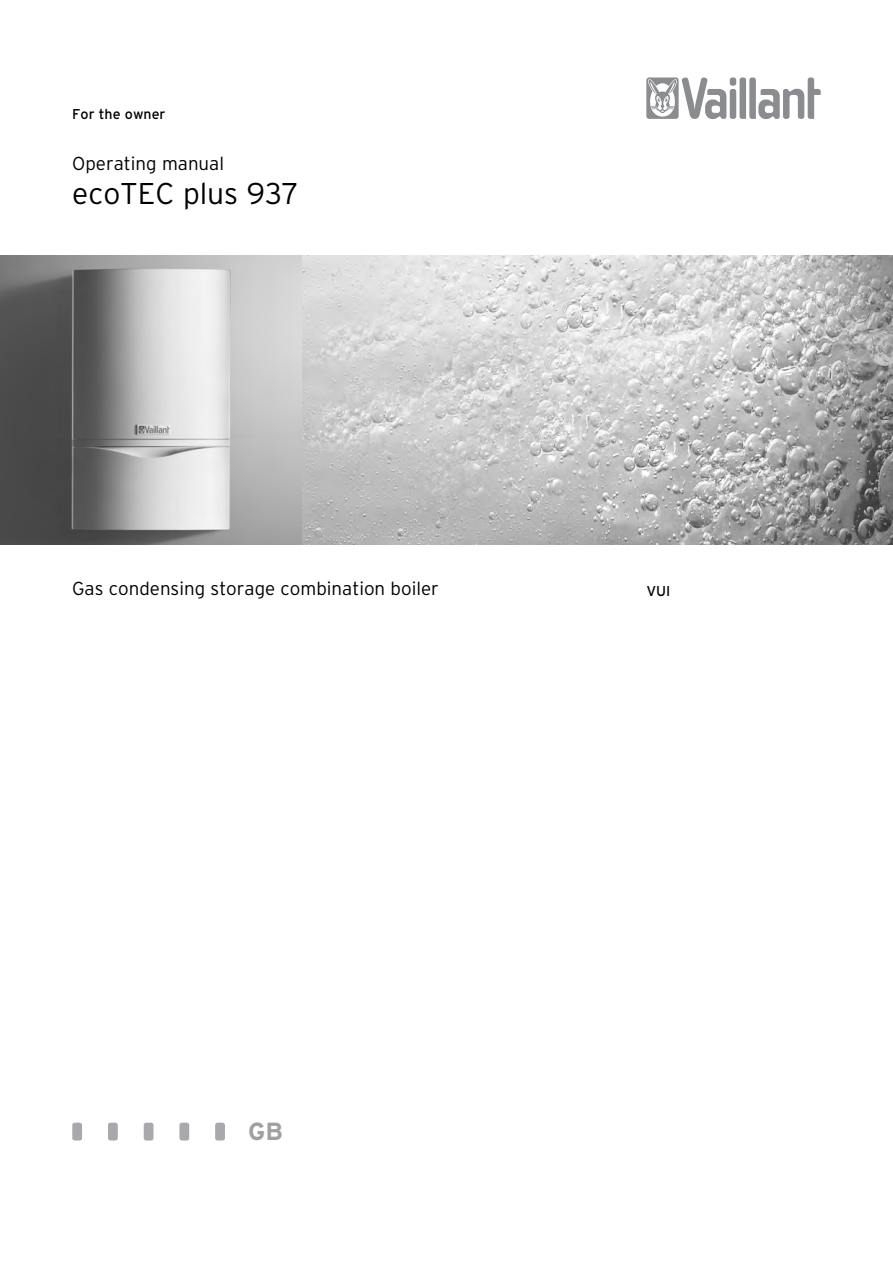
<style>
.page{position:relative;width:893px;height:1263px;background:#fff}
.page>*{position:absolute;margin:0;border:0;box-sizing:border-box;transform-origin:0 0}
.t1{font:300 30px "Interstate OT";color:#000}
.t2{font:700 24.75px "Interstate OT";color:#a0a0a0}
.t3{font:300 18.75px "Interstate OT";color:#000}
.t4{font:14.25px "Interstate OT";color:#000}
</style>
<div class="page">
<div style="left:730px;top:89px;width:6px;height:30px;background:#8a8c8f;border-radius:3px"></div>
<svg style="left:740px;top:77px;width:81px;height:42px"></svg>
<div style="left:730px;top:77px;width:6px;height:9px;background:#8a8c8f;border-radius:3px"></div>
<div style="left:646px;top:77px;width:33px;height:42px;background:#8a8c8f;border-radius:3px"></div>
<svg style="left:648px;top:77px;width:78px;height:42px"></svg>
<div style="left:72px;top:1123px;width:10px;height:17px;background:#a8a9ad;border-radius:2px"></div>
<div style="left:108px;top:1123px;width:10px;height:17px;background:#a8a9ad;border-radius:2px"></div>
<div style="left:144px;top:1123px;width:9px;height:17px;background:#a8a9ad;border-radius:2px"></div>
<div style="left:179px;top:1123px;width:10px;height:17px;background:#a8a9ad;border-radius:2px"></div>
<div style="left:215px;top:1123px;width:10px;height:17px;background:#a8a9ad;border-radius:2px"></div>
<img style="left:302px;top:255px;width:591px;height:289px">
<img style="left:0;top:255px;width:302px;height:289px">
<p class="t4" style="left:72px;top:109px;width:95px">For the owner</p>
<p class="t3" style="left:72px;top:157px;width:153px">Operating manual</p>
<h1 class="t1" style="left:72px;top:182px;width:228px">ecoTEC plus 937</h1>
<p class="t3" style="left:72px;top:582px;width:368px">Gas condensing storage combination boiler</p>
<p class="t4" style="left:646px;top:585px;width:26px">VUI</p>
<h2 class="t2" style="left:248px;top:1122px;width:36px">GB</h2>
</div>
